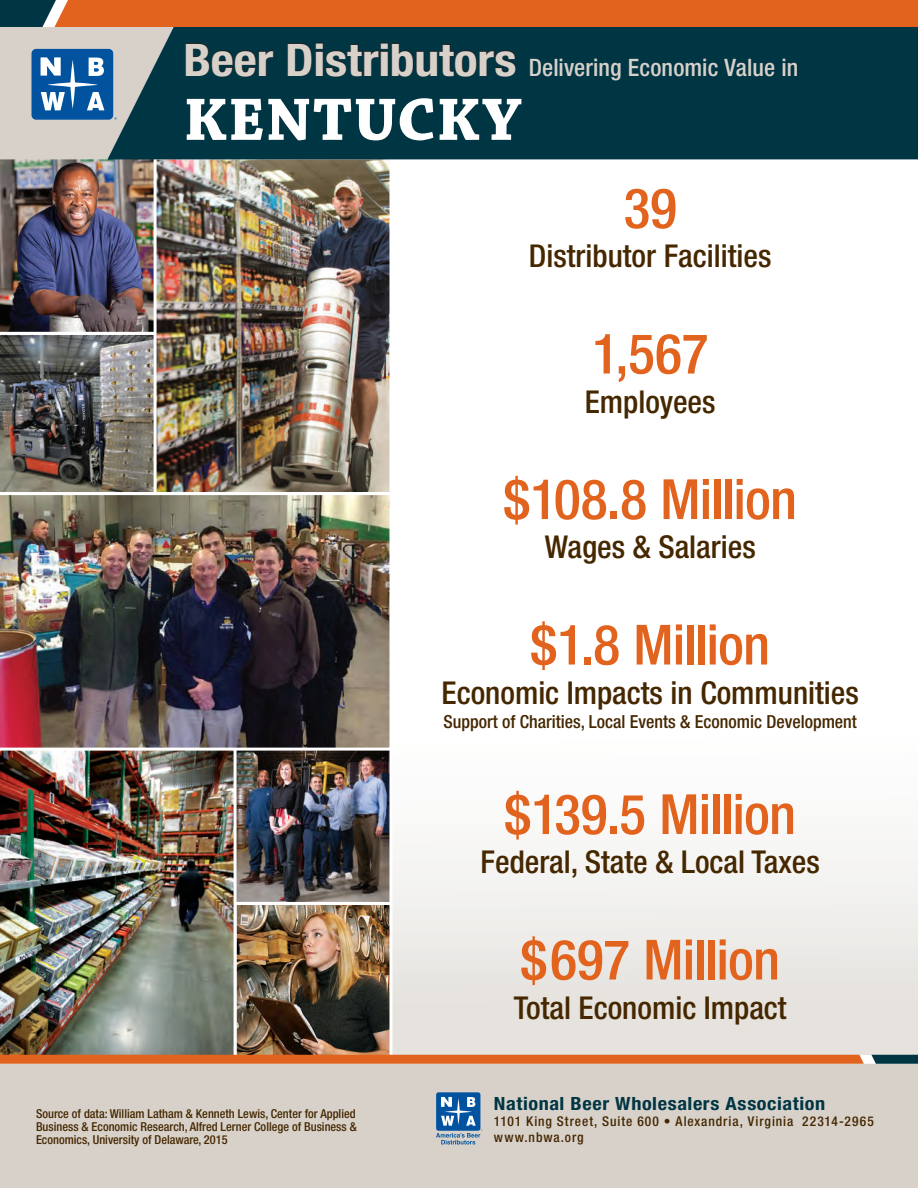
<style>
.page{position:relative;width:918px;height:1188px;background:#fff}
.page>*{position:absolute;margin:0;border:0;box-sizing:border-box;transform-origin:0 0}
.t1{font:700 63px "Chaparral Pro";letter-spacing:.03em;color:#fff}
.t2{font:500 condensed 55.5px "Helvetica Neue";letter-spacing:-.015em;color:#e1631e}
.t3{font:500 condensed 31.5px "Helvetica Neue";color:#452700}
.t4{font:500 condensed 24px "Helvetica Neue";letter-spacing:.005em;color:#d7d1ca}
.t5{font:700 condensed 18.15px "Helvetica Neue";letter-spacing:.03em;color:#003543;scale:1.11 1}
.t6{font:500 condensed 18px "Helvetica Neue";color:#452700}
.t7{font:500 condensed 13.5px/16.2px "Helvetica Neue";letter-spacing:.07em;color:#452700}
.t8{font:500 condensed 12.3px/13.5px "Helvetica Neue";color:#452700;text-align:justify}
.s1{font-weight:700;font-size:44.85px}
</style>
<div class="page">
<svg style="left:864px;top:849px;width:54px;height:206px"></svg>
<div style="left:0;top:1064px;width:918px;height:124px;background:#d7d1ca"></div>
<div style="left:436px;top:1092px;width:44px;height:39px;background:#0153a0;border-radius:3px"></div>
<svg style="left:436px;top:1097px;width:46px;height:47px"></svg>
<img style="left:0;top:497px;width:390px;height:243px">
<img style="left:0;top:0;width:918px;height:497px">
<img style="left:0;top:740px;width:864px;height:324px">
<svg style="left:871px;top:1055px;width:47px;height:9px"></svg>
<h3 class="t4" style="left:184px;top:53px;width:616px"><span class="s1">Beer Distributors</span> Delivering Economic Value in</h3>
<h1 class="t1" style="left:184px;top:83px;width:339px">KENTUCKY</h1>
<h2 class="t2" style="left:624px;top:175px;width:55px">39</h2>
<h3 class="t3" style="left:529px;top:237px;width:244px">Distributor Facilities</h3>
<h2 class="t2" style="left:592px;top:321px;width:118px">1,567</h2>
<h3 class="t3" style="left:585px;top:383px;width:132px">Employees</h3>
<h2 class="t2" style="left:503px;top:466px;width:295px">$108.8 Million</h2>
<h3 class="t3" style="left:545px;top:528px;width:213px">Wages &amp; Salaries</h3>
<h2 class="t2" style="left:530px;top:612px;width:241px">$1.8 Million</h2>
<h3 class="t3" style="left:442px;top:674px;width:419px">Economic Impacts in Communities</h3>
<h3 class="t6" style="left:444px;top:710px;width:415px">Support of Charities, Local Events &amp; Economic Development</h3>
<h2 class="t2" style="left:504px;top:781px;width:293px">$139.5 Million</h2>
<h3 class="t3" style="left:481px;top:843px;width:341px">Federal, State &amp; Local Taxes</h3>
<p class="t8" style="left:36px;top:1106px;width:322px">Source of data: William Latham &amp; Kenneth Lewis, Center for Applied Business &amp; Economic Research, Alfred Lerner College of Business &amp; Economics, University of Delaware, 2015</p>
<h2 class="t2" style="left:520px;top:927px;width:261px">$697 Million</h2>
<h3 class="t3" style="left:514px;top:989px;width:274px">Total Economic Impact</h3>
<h3 class="t5" style="left:494px;top:1092px;width:300px">National Beer Wholesalers Association</h3>
<p class="t7" style="left:494px;top:1113px;width:381px">1101 King Street, Suite 600 • Alexandria, Virginia 22314-2965 www.nbwa.org</p>
</div>
